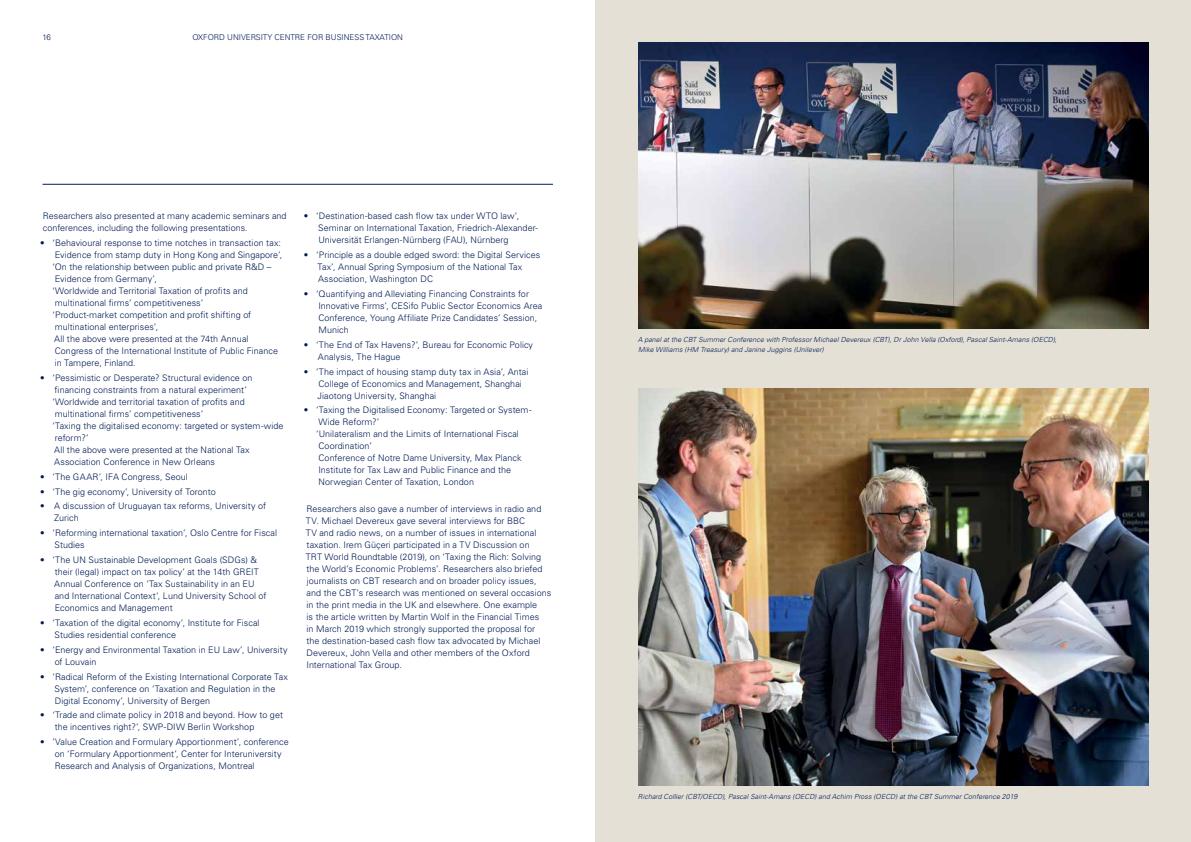
<style>
.page{position:relative;width:1191px;height:842px;background:#fff}
.page>*{position:absolute;margin:0;border:0;box-sizing:border-box;transform-origin:0 0}
.t1{font:300 9px/12px "Univers LT Std";letter-spacing:.005em;color:#001c54}
.t2{font:300 8px "Univers LT Std";color:#001c54}
.t3{font:italic 300 7px/10px "Univers LT Std";letter-spacing:.01em;color:#001c54}
</style>
<div class="page">
<hr style="left:43px;top:184px;width:510px;height:1px;background:#001c54">
<div style="left:595px;top:0;width:596px;height:842px;background:#e5e0d6"></div>
<img style="left:638px;top:388px;width:510px;height:397px">
<img style="left:638px;top:43px;width:510px;height:286px">
<p class="t2" style="left:43px;top:32px;width:10px">16</p>
<p class="t2" style="left:192px;top:32px;width:212px">OXFORD UNIVERSITY CENTRE FOR BUSINESS TAXATION</p>
<p class="t1" style="left:43px;top:210px;width:245px">Researchers also presented at many academic seminars and conferences, including the following presentations.</p>
<p class="t1" style="left:52px;top:237px;width:231px;text-indent:-12px">• ‘Behavioural response to time notches in transaction tax:<br>Evidence from stamp duty in Hong Kong and Singapore’, ‘On the relationship between public and private R&amp;D – Evidence from Germany’,<br>‘Worldwide and Territorial Taxation of profits and multinational firms’ competitiveness’<br>‘Product-market competition and profit shifting of multinational enterprises’,<br>All the above were presented at the 74th Annual Congress of the International Institute of Public Finance in Tampere, Finland.</p>
<p class="t1" style="left:52px;top:372px;width:232px;text-indent:-12px">• ‘Pessimistic or Desperate? Structural evidence on financing constraints from a natural experiment’ ‘Worldwide and territorial taxation of profits and multinational firms’ competitiveness’<br>‘Taxing the digitalised economy: targeted or system-wide reform?’<br>All the above were presented at the National Tax Association Conference in New Orleans</p>
<p class="t1" style="left:40px;top:471px;width:149px">• ‘The GAAR’, IFA Congress, Seoul</p>
<p class="t1" style="left:40px;top:485px;width:177px">• ‘The gig economy’, University of Toronto</p>
<p class="t1" style="left:54px;top:500px;width:213px;text-indent:-14px">• A discussion of Uruguayan tax reforms, University of<br>Zurich</p>
<p class="t1" style="left:55px;top:527px;width:224px;text-indent:-14px">• ‘Reforming international taxation’, Oslo Centre for Fiscal<br>Studies</p>
<p class="t1" style="left:54px;top:554px;width:214px;text-indent:-14px">• ‘The UN Sustainable Development Goals (SDGs) &amp; their (legal) impact on tax policy’ at the 14th GREIT Annual Conference on ‘Tax Sustainability in an EU and International Context’, Lund University School of Economics and Management</p>
<p class="t1" style="left:55px;top:617px;width:206px;text-indent:-14px">• ‘Taxation of the digital economy’, Institute for Fiscal<br>Studies residential conference</p>
<p class="t1" style="left:55px;top:644px;width:234px;text-indent:-15px">• ‘Energy and Environmental Taxation in EU Law’, University of Louvain</p>
<p class="t1" style="left:55px;top:670px;width:235px;text-indent:-14px">• ‘Radical Reform of the Existing International Corporate Tax<br>System’, conference on ‘Taxation and Regulation in the<br>Digital Economy’, University of Bergen</p>
<p class="t1" style="left:55px;top:709px;width:230px;text-indent:-15px">• ‘Trade and climate policy in 2018 and beyond. How to get the incentives right?’, SWP-DIW Berlin Workshop</p>
<p class="t1" style="left:55px;top:736px;width:236px;text-indent:-15px">• ’Value Creation and Formulary Apportionment’, conference on ‘Formulary Apportionment’, Center for Interuniversity<br>Research and Analysis of Organizations, Montreal</p>
<p class="t1" style="left:318px;top:210px;width:221px;text-indent:-14px">• ‘Destination-based cash flow tax under WTO law’,<br>Seminar on International Taxation, Friedrich-Alexander-<br>Universität Erlangen-Nürnberg (FAU), Nürnberg</p>
<p class="t1" style="left:318px;top:249px;width:224px;text-indent:-14px">• ‘Principle as a double edged sword: the Digital Services<br>Tax’, Annual Spring Symposium of the National Tax<br>Association, Washington DC</p>
<p class="t1" style="left:318px;top:288px;width:225px;text-indent:-14px">• ‘Quantifying and Alleviating Financing Constraints for Innovative Firms’, CESifo Public Sector Economics Area Conference, Young Affiliate Prize Candidates’ Session, Munich</p>
<p class="t1" style="left:318px;top:338px;width:217px;text-indent:-14px">• ‘The End of Tax Havens?’, Bureau for Economic Policy<br>Analysis, The Hague</p>
<p class="t1" style="left:318px;top:365px;width:212px;text-indent:-14px">• ’The impact of housing stamp duty tax in Asia’, Antai<br>College of Economics and Management, Shanghai<br>Jiaotong University, Shanghai</p>
<p class="t1" style="left:316px;top:404px;width:217px;text-indent:-12px">• ‘Taxing the Digitalised Economy: Targeted or System-Wide Reform?’<br>‘Unilateralism and the Limits of International Fiscal Coordination’<br>Conference of Notre Dame University, Max Planck Institute for Tax Law and Public Finance and the Norwegian Center of Taxation, London</p>
<p class="t1" style="left:306px;top:503px;width:247px">Researchers also gave a number of interviews in radio and TV. Michael Devereux gave several interviews for BBC<br>TV and radio news, on a number of issues in international taxation. Irem Güçeri participated in a TV Discussion on<br>TRT World Roundtable (2019), on ‘Taxing the Rich: Solving the World’s Economic Problems’. Researchers also briefed journalists on CBT research and on broader policy issues, and the CBT’s research was mentioned on several occasions in the print media in the UK and elsewhere. One example<br>is the article written by Martin Wolf in the Financial Times<br>in March 2019 which strongly supported the proposal for<br>the destination-based cash flow tax advocated by Michael Devereux, John Vella and other members of the Oxford International Tax Group.</p>
<p class="t3" style="left:637px;top:335px;width:420px">A panel at the CBT Summer Conference with Professor Michael Devereux (CBT), Dr John Vella (Oxford), Pascal Saint-Amans (OECD),<br>Mike Williams (HM Treasury) and Janine Juggins (Unilever)</p>
<p class="t3" style="left:638px;top:791px;width:381px">Richard Collier (CBT/OECD), Pascal Saint-Amans (OECD) and Achim Pross (OECD) at the CBT Summer Conference 2019</p>
</div>
